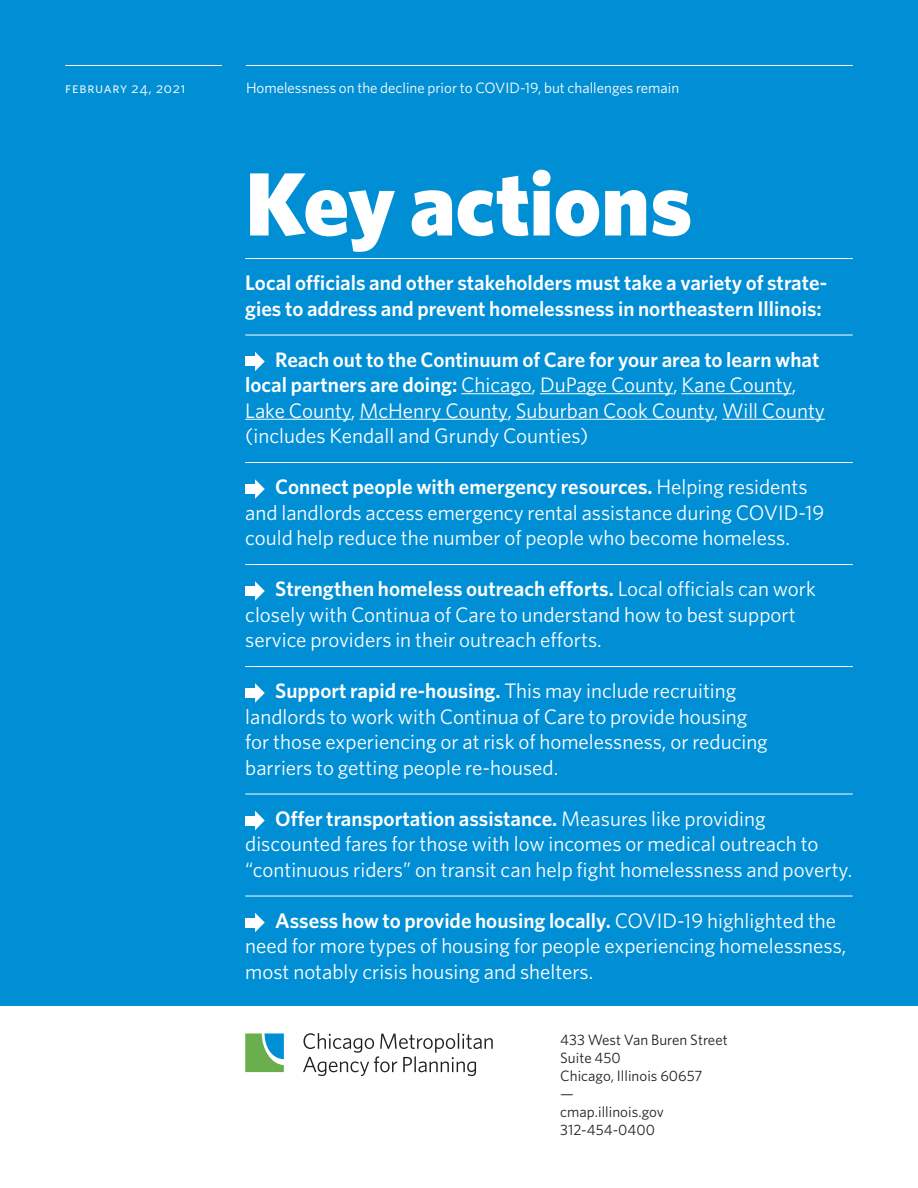
<style>
.page{position:relative;width:918px;height:1188px;background:#fff}
.page>*{position:absolute;margin:0;border:0;box-sizing:border-box;transform-origin:0 0}
._60_60{font:900 90px "Whitney";color:#fff}
._14_17_Light_Rule{font:21px/25.5px "Whitney";color:#fff}
._14_17_Light_Rule-2{font:600 21px/25.5px "Whitney";color:#fff}
._10_12_caption{font:15px/18px "Whitney";letter-spacing:.005em;color:#231f20}
._10_12_Rule_Bold_Blu{font:15px "Whitney";color:#fff}
._10_12_SC_rule{font:15px "Whitney";letter-spacing:.05em;color:#fff}
.s1{font-weight:600}
</style>
<div class="page">
<div style="left:0;top:0;width:918px;height:1006px;background:#008fd5"></div>
<hr style="left:245px;top:258px;width:608px;height:1px;background:#fff">
<hr style="left:245px;top:335px;width:608px;height:1px;background:#fff">
<hr style="left:461px;top:393px;width:71px;height:1px;background:#fff">
<hr style="left:540px;top:393px;width:133px;height:1px;background:#fff">
<hr style="left:682px;top:393px;width:110px;height:1px;background:#fff">
<hr style="left:245px;top:419px;width:106px;height:1px;background:#fff">
<hr style="left:359px;top:419px;width:148px;height:1px;background:#fff">
<hr style="left:516px;top:419px;width:198px;height:1px;background:#fff">
<hr style="left:722px;top:419px;width:103px;height:1px;background:#fff">
<hr style="left:245px;top:462px;width:608px;height:1px;background:#fff">
<hr style="left:245px;top:564px;width:608px;height:1px;background:#fff">
<hr style="left:245px;top:666px;width:608px;height:1px;background:#fff">
<hr style="left:245px;top:794px;width:608px;height:1px;background:#fff">
<hr style="left:245px;top:896px;width:608px;height:1px;background:#fff">
<svg style="left:255px;top:352px;width:10px;height:19px"></svg>
<div style="left:245px;top:357px;width:10px;height:9px;background:#fff"></div>
<svg style="left:255px;top:479px;width:10px;height:20px"></svg>
<div style="left:245px;top:484px;width:10px;height:10px;background:#fff"></div>
<svg style="left:255px;top:581px;width:10px;height:20px"></svg>
<div style="left:245px;top:586px;width:10px;height:10px;background:#fff"></div>
<svg style="left:255px;top:683px;width:10px;height:20px"></svg>
<div style="left:245px;top:688px;width:10px;height:10px;background:#fff"></div>
<svg style="left:255px;top:811px;width:10px;height:19px"></svg>
<div style="left:245px;top:816px;width:10px;height:9px;background:#fff"></div>
<svg style="left:255px;top:913px;width:10px;height:19px"></svg>
<div style="left:245px;top:918px;width:10px;height:9px;background:#fff"></div>
<hr style="left:246px;top:65px;width:607px;height:1px;background:#fff">
<hr style="left:65px;top:65px;width:157px;height:1px;background:#fff">
<svg style="left:245px;top:1033px;width:39px;height:39px;background:#60af85"></svg>
<svg style="left:303px;top:1033px;width:190px;height:43px"></svg>
<p class="_10_12_SC_rule" style="left:65px;top:78px;width:122px">february 24, 2021</p>
<p class="_10_12_Rule_Bold_Blu" style="left:246px;top:78px;width:435px">Homelessness on the decline prior to COVID-19, but challenges remain</p>
<p class="_60_60" style="left:245px;top:144px;width:449px">Key actions</p>
<p class="_14_17_Light_Rule-2" style="left:245px;top:270px;width:583px">Local officials and other stakeholders must take a variety of strate&shy;gies to address and prevent homelessness in northeastern Illinois:</p>
<p class="_14_17_Light_Rule" style="left:245px;top:346px;width:581px;text-indent:30px"><span class="s1">Reach out to the Continuum of Care for your area to learn what local partners are doing:</span> Chicago, DuPage County, Kane County, Lake County, McHenry County, Suburban Cook County, Will County (includes Kendall and Grundy Counties)</p>
<p class="_14_17_Light_Rule" style="left:245px;top:474px;width:581px;text-indent:30px"><span class="s1">Connect people with emergency resources.</span> Helping residents and landlords access emergency rental assistance during COVID-19 could help reduce the number of people who become homeless.</p>
<p class="_14_17_Light_Rule" style="left:245px;top:576px;width:572px;text-indent:30px"><span class="s1">Strengthen homeless outreach efforts.</span> Local officials can work closely with Continua of Care to understand how to best support service providers in their outreach efforts.</p>
<p class="_14_17_Light_Rule" style="left:245px;top:678px;width:524px;text-indent:30px"><span class="s1">Support rapid re-housing.</span> This may include recruiting landlords to work with Continua of Care to provide housing for those experiencing or at risk of homelessness, or reducing barriers to getting people re-housed.</p>
<p class="_14_17_Light_Rule" style="left:245px;top:805px;width:609px;text-indent:30px"><span class="s1">Offer transportation assistance.</span> Measures like providing discounted fares for those with low incomes or medical outreach to “continuous riders” on transit can help fight homelessness and poverty.</p>
<p class="_14_17_Light_Rule" style="left:245px;top:907px;width:603px;text-indent:30px"><span class="s1">Assess how to provide housing locally.</span> COVID-19 highlighted the need for more types of housing for people experiencing homelessness, most notably crisis housing and shelters.</p>
<p class="_10_12_caption" style="left:560px;top:1030px;width:169px">433 West Van Buren Street<br>Suite 450<br>Chicago, Illinois 60657<br>—<br>cmap.illinois.gov<br>312-454-0400</p>
</div>
